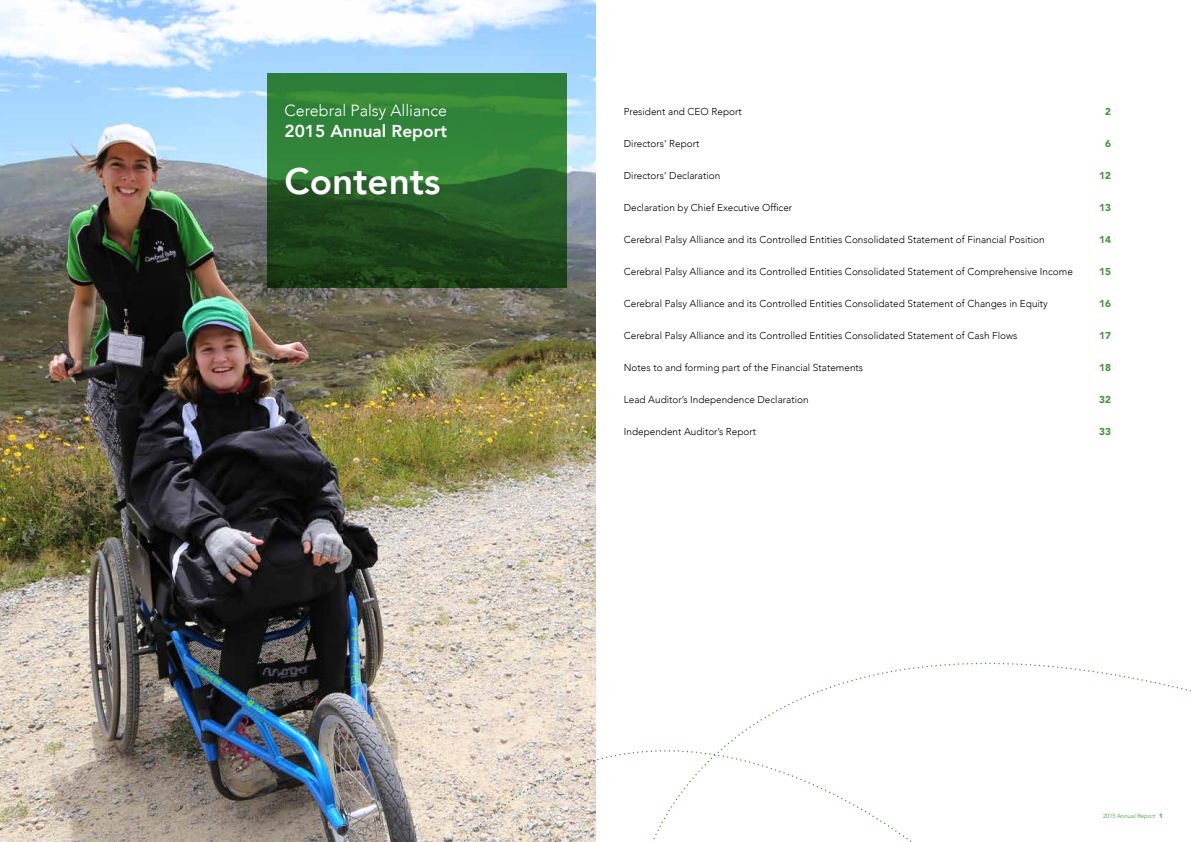
<style>
.page{position:relative;width:1191px;height:842px;background:#fff}
.page>*{position:absolute;margin:0;border:0;box-sizing:border-box;transform-origin:0 0}
.t1{font:800 36.8px "Avenir";color:#fff}
.t2{font:800 17.2px "Avenir";color:#fff}
.t3{font:300 16.1px "Avenir";color:#fff}
.t4{font:300 10px "Avenir";color:#000}
.t5{font:900 10px "Avenir";color:#439539}
.t6{font:300 6px "Avenir";color:#439539}
.s1{font-weight:900}
</style>
<div class="page">
<img style="left:0;top:0;width:595px;height:842px">
<svg style="left:267px;top:74px;width:300px;height:214px;background:#28662a"></svg>
<svg style="left:455px;top:686px;width:457px;height:156px"></svg>
<h3 class="t3" style="left:284px;top:104px;width:164px">Cerebral Palsy Alliance</h3>
<h2 class="t2" style="left:284px;top:124px;width:164px">2015 Annual Report</h2>
<h1 class="t1" style="left:284px;top:166px;width:157px">Contents</h1>
<p class="t4" style="left:624px;top:107px;width:119px">President and CEO Report</p>
<p class="t5" style="left:1105px;top:107px;width:7px">2</p>
<p class="t4" style="left:624px;top:139px;width:77px">Directors’ Report</p>
<p class="t5" style="left:1105px;top:139px;width:7px">6</p>
<p class="t4" style="left:624px;top:171px;width:98px">Directors’ Declaration</p>
<p class="t5" style="left:1099px;top:171px;width:13px">12</p>
<p class="t4" style="left:624px;top:201px;width:170px">Declaration by Chief Executive Officer</p>
<p class="t5" style="left:1099px;top:203px;width:13px">13</p>
<p class="t4" style="left:624px;top:235px;width:422px">Cerebral Palsy Alliance and its Controlled Entities Consolidated Statement of Financial Position</p>
<p class="t5" style="left:1099px;top:235px;width:13px">14</p>
<p class="t4" style="left:624px;top:267px;width:450px">Cerebral Palsy Alliance and its Controlled Entities Consolidated Statement of Comprehensive Income</p>
<p class="t5" style="left:1099px;top:267px;width:13px">15</p>
<p class="t4" style="left:624px;top:299px;width:425px">Cerebral Palsy Alliance and its Controlled Entities Consolidated Statement of Changes in Equity</p>
<p class="t5" style="left:1099px;top:299px;width:13px">16</p>
<p class="t4" style="left:624px;top:331px;width:395px">Cerebral Palsy Alliance and its Controlled Entities Consolidated Statement of Cash Flows</p>
<p class="t5" style="left:1099px;top:331px;width:13px">17</p>
<p class="t4" style="left:624px;top:363px;width:241px">Notes to and forming part of the Financial Statements</p>
<p class="t5" style="left:1099px;top:363px;width:13px">18</p>
<p class="t4" style="left:624px;top:395px;width:186px">Lead Auditor’s Independence Declaration</p>
<p class="t5" style="left:1099px;top:395px;width:13px">32</p>
<p class="t4" style="left:624px;top:427px;width:134px">Independent Auditor’s Report</p>
<p class="t5" style="left:1099px;top:427px;width:13px">33</p>
<p class="t6" style="left:1103px;top:813px;width:61px">2015 Annual Report <span class="s1">1</span></p>
</div>
